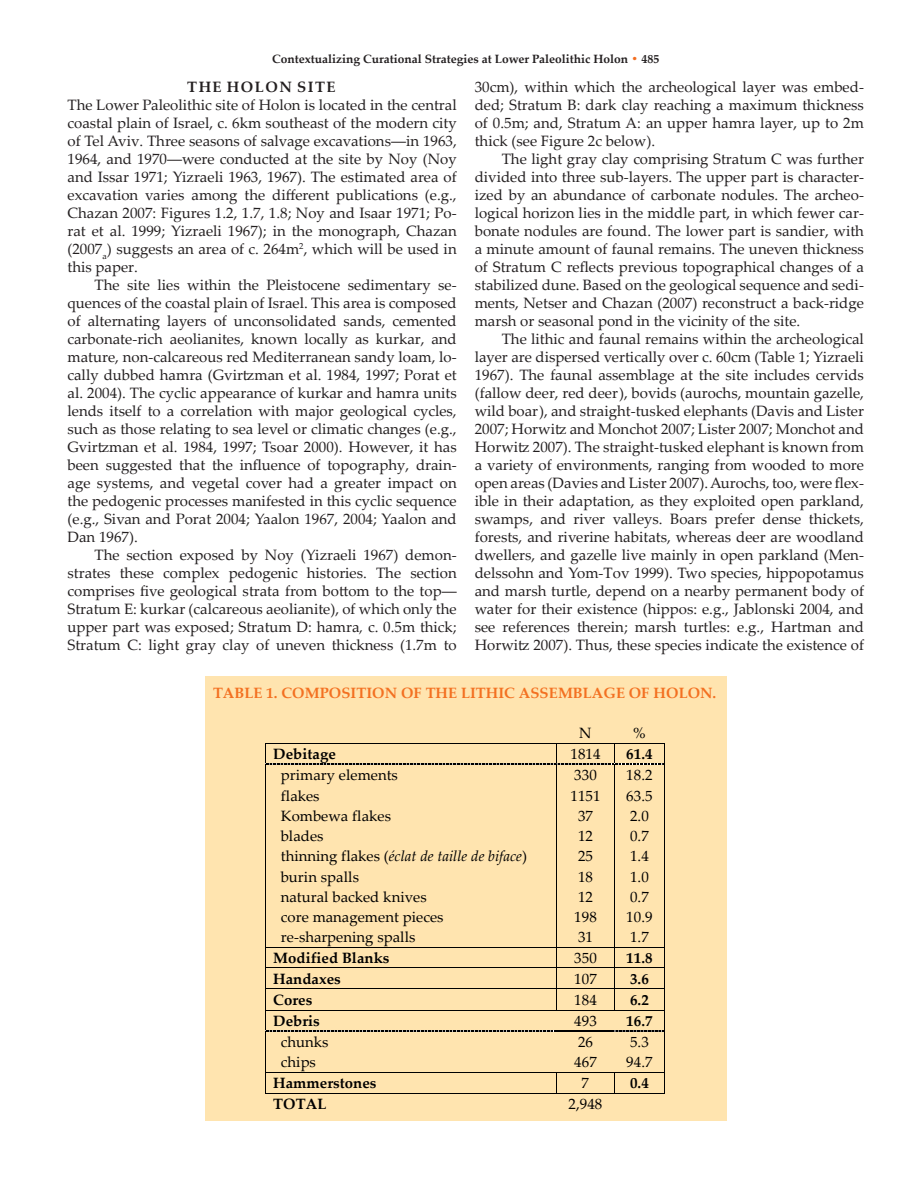
<style>
.page{position:relative;width:918px;height:1188px;background:#fff}
.page>*{position:absolute;margin:0;border:0;box-sizing:border-box;transform-origin:0 0}
.article_paragraph{font:15px/18px "Palatino Linotype";color:#231f20;text-align:justify}
.article_first_paragr{font:15px/18px "Palatino Linotype";color:#231f20;text-align:justify}
.t1{font:15px "Palatino Linotype";letter-spacing:.005em;color:#000}
.t2{font:700 15px "Palatino Linotype";letter-spacing:.005em;color:#000}
.t3{font:700 15px "Palatino Linotype";color:#f37021}
.t4{font:italic 15px "Palatino Linotype";color:#000}
.t5{font:700 15px "Palatino Linotype";letter-spacing:.1em;color:#231f20}
.t6{font:700 12px "Palatino Linotype";color:#231f20}
.s1{color:#f36e21}
.s2{font-style:italic}
.s3{font-style:normal}
</style>
<div class="page">
<div style="left:205px;top:676px;width:521px;height:445px;background:#ffe4af"></div>
<svg style="left:265px;top:743px;width:400px;height:351px"></svg>
<p class="t6" style="left:272px;top:50px;width:389px">Contextualizing Curational Strategies at Lower Paleolithic Holon <span class="s1">•</span> 485</p>
<p class="article_paragraph" style="left:475px;top:77px;width:391px">30cm), within which the archeological layer was embed&shy;ded; Stratum B: dark clay reaching a maximum thickness of 0.5m; and, Stratum A: an upper hamra layer, up to 2m thick (see Figure 2c below).</p>
<p class="article_paragraph" style="left:475px;top:149px;width:391px;text-indent:27px">The light gray clay comprising Stratum C was further divided into three sub-layers. The upper part is character&shy;ized by an abundance of carbonate nodules. The archeo&shy;logical horizon lies in the middle part, in which fewer car&shy;bonate nodules are found. The lower part is sandier, with a minute amount of faunal remains. The uneven thickness of Stratum C reflects previous topographical changes of a stabilized dune. Based on the geological sequence and sedi&shy;ments, Netser and Chazan (2007) reconstruct a back-ridge marsh or seasonal pond in the vicinity of the site.</p>
<p class="article_paragraph" style="left:475px;top:329px;width:391px;text-indent:27px">The lithic and faunal remains within the archeological layer are dispersed vertically over c. 60cm (Table 1; Yizraeli 1967). The faunal assemblage at the site includes cervids (fallow deer, red deer), bovids (aurochs, mountain gazelle, wild boar), and straight-tusked elephants (Davis and Lister 2007; Horwitz and Monchot 2007; Lister 2007; Monchot and Horwitz 2007). The straight-tusked elephant is known from a variety of environments, ranging from wooded to more open areas (Davies and Lister 2007). Aurochs, too, were flex&shy;ible in their adaptation, as they exploited open parkland, swamps, and river valleys. Boars prefer dense thickets, forests, and riverine habitats, whereas deer are woodland dwellers, and gazelle live mainly in open parkland (Men&shy;delssohn and Yom-Tov 1999). Two species, hippopotamus and marsh turtle, depend on a nearby permanent body of water for their existence (hippos: e.g., Jablonski 2004, and see references therein; marsh turtles: e.g., Hartman and Horwitz 2007). Thus, these species indicate the existence of</p>
<p class="t5" style="left:187px;top:76px;width:150px">THE HOLON SITE</p>
<p class="article_first_paragr" style="left:68px;top:95px;width:391px">The Lower Paleolithic site of Holon is located in the central coastal plain of Israel, c. 6km southeast of the modern city of Tel Aviv. Three seasons of salvage excavations―in 1963, 1964, and 1970―were conducted at the site by Noy (Noy and Issar 1971; Yizraeli 1963, 1967). The estimated area of excavation varies among the different publications (e.g., Chazan 2007: Figures 1.2, 1.7, 1.8; Noy and Isaar 1971; Po&shy;rat et al. 1999; Yizraeli 1967); in the monograph, Chazan (2007<sub>a</sub>) suggests an area of c. 264m<sup>2</sup>, which will be used in this paper.</p>
<p class="article_paragraph" style="left:68px;top:275px;width:391px;text-indent:27px">The site lies within the Pleistocene sedimentary se&shy;quences of the coastal plain of Israel. This area is composed of alternating layers of unconsolidated sands, cemented carbonate-rich aeolianites, known locally as kurkar, and mature, non-calcareous red Mediterranean sandy loam, lo&shy;cally dubbed hamra (Gvirtzman et al. 1984, 1997; Porat et al. 2004). The cyclic appearance of kurkar and hamra units lends itself to a correlation with major geological cycles, such as those relating to sea level or climatic changes (e.g., Gvirtzman et al. 1984, 1997; Tsoar 2000). However, it has been suggested that the influence of topography, drain&shy;age systems, and vegetal cover had a greater impact on the pedogenic processes manifested in this cyclic sequence (e.g., Sivan and Porat 2004; Yaalon 1967, 2004; Yaalon and Dan 1967).</p>
<p class="article_paragraph" style="left:68px;top:545px;width:391px;text-indent:27px">The section exposed by Noy (Yizraeli 1967) demon&shy;strates these complex pedogenic histories. The section comprises five geological strata from bottom to the top― Stratum E: kurkar (calcareous aeolianite), of which only the upper part was exposed; Stratum D: hamra<span class="s2">,</span> c. 0.5m thick; Stratum C: light gray clay of uneven thickness (1.7m to</p>
<p class="t3" style="left:213px;top:682px;width:505px">TABLE 1. COMPOSITION OF THE LITHIC ASSEMBLAGE OF HOLON.</p>
<p class="t1" style="left:579px;top:723px;width:14px">N</p>
<p class="t1" style="left:633px;top:723px;width:14px">%</p>
<p class="t2" style="left:273px;top:743px;width:64px">Debitage</p>
<p class="t1" style="left:571px;top:744px;width:32px">1814</p>
<p class="t2" style="left:626px;top:743px;width:28px">61.4</p>
<p class="t1" style="left:281px;top:765px;width:118px">primary elements</p>
<p class="t1" style="left:574px;top:765px;width:24px">330</p>
<p class="t1" style="left:626px;top:765px;width:28px">18.2</p>
<p class="t1" style="left:281px;top:785px;width:40px">flakes</p>
<p class="t1" style="left:571px;top:785px;width:32px">1151</p>
<p class="t1" style="left:626px;top:785px;width:28px">63.5</p>
<p class="t1" style="left:281px;top:805px;width:112px">Kombewa flakes</p>
<p class="t1" style="left:578px;top:805px;width:17px">37</p>
<p class="t1" style="left:630px;top:805px;width:20px">2.0</p>
<p class="t1" style="left:281px;top:825px;width:44px">blades</p>
<p class="t1" style="left:578px;top:825px;width:17px">12</p>
<p class="t1" style="left:630px;top:825px;width:20px">0.7</p>
<p class="t4" style="left:281px;top:846px;width:248px"><span class="s3">thinning flakes (</span>éclat de taille de biface<span class="s3">)</span></p>
<p class="t1" style="left:578px;top:846px;width:17px">25</p>
<p class="t1" style="left:630px;top:846px;width:20px">1.4</p>
<p class="t1" style="left:281px;top:866px;width:80px">burin spalls</p>
<p class="t1" style="left:578px;top:866px;width:17px">18</p>
<p class="t1" style="left:630px;top:866px;width:20px">1.0</p>
<p class="t1" style="left:281px;top:886px;width:147px">natural backed knives</p>
<p class="t1" style="left:578px;top:886px;width:17px">12</p>
<p class="t1" style="left:630px;top:886px;width:20px">0.7</p>
<p class="t1" style="left:281px;top:906px;width:164px">core management pieces</p>
<p class="t1" style="left:574px;top:906px;width:24px">198</p>
<p class="t1" style="left:626px;top:906px;width:28px">10.9</p>
<p class="t1" style="left:281px;top:926px;width:136px">re-sharpening spalls</p>
<p class="t1" style="left:578px;top:926px;width:17px">31</p>
<p class="t1" style="left:630px;top:926px;width:20px">1.7</p>
<p class="t2" style="left:273px;top:947px;width:118px">Modified Blanks</p>
<p class="t1" style="left:574px;top:948px;width:24px">350</p>
<p class="t2" style="left:626px;top:947px;width:28px">11.8</p>
<p class="t2" style="left:273px;top:968px;width:69px">Handaxes</p>
<p class="t1" style="left:574px;top:969px;width:24px">107</p>
<p class="t2" style="left:630px;top:968px;width:20px">3.6</p>
<p class="t2" style="left:273px;top:989px;width:41px">Cores</p>
<p class="t1" style="left:574px;top:989px;width:24px">184</p>
<p class="t2" style="left:630px;top:989px;width:20px">6.2</p>
<p class="t2" style="left:273px;top:1010px;width:48px">Debris</p>
<p class="t1" style="left:574px;top:1011px;width:24px">493</p>
<p class="t2" style="left:626px;top:1010px;width:28px">16.7</p>
<p class="t1" style="left:281px;top:1031px;width:49px">chunks</p>
<p class="t1" style="left:578px;top:1031px;width:17px">26</p>
<p class="t1" style="left:630px;top:1031px;width:20px">5.3</p>
<p class="t1" style="left:281px;top:1052px;width:37px">chips</p>
<p class="t1" style="left:574px;top:1052px;width:24px">467</p>
<p class="t1" style="left:626px;top:1052px;width:28px">94.7</p>
<p class="t2" style="left:273px;top:1072px;width:105px">Hammerstones</p>
<p class="t1" style="left:582px;top:1073px;width:9px">7</p>
<p class="t2" style="left:630px;top:1072px;width:20px">0.4</p>
<p class="t2" style="left:273px;top:1093px;width:55px">TOTAL</p>
<p class="t1" style="left:569px;top:1094px;width:35px">2,948</p>
</div>
